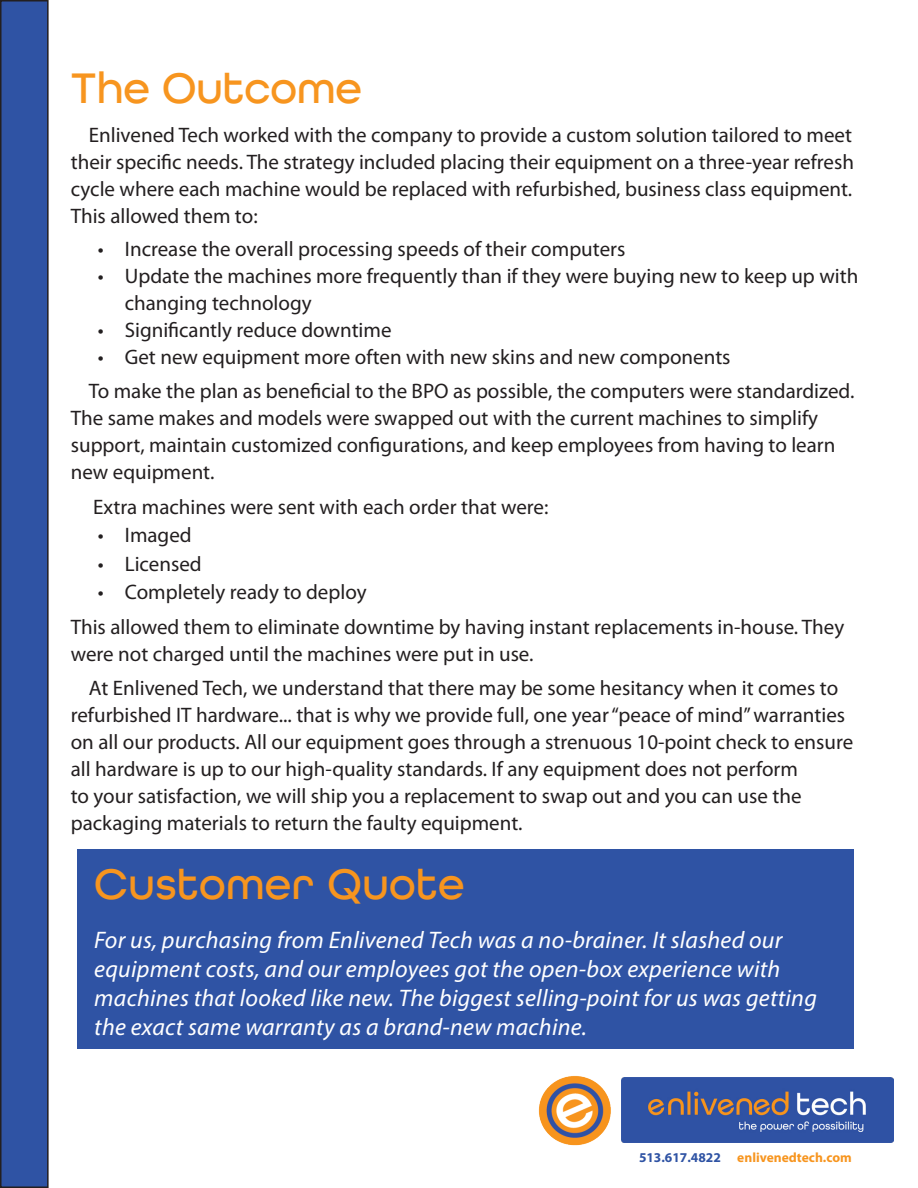
<style>
.page{position:relative;width:918px;height:1188px;background:#fff}
.page>*{position:absolute;margin:0;border:0;box-sizing:border-box;transform-origin:0 0}
.t1{font:500 45px "All Round Gothic";letter-spacing:.01em;color:#f7951f}
.t2{font:italic 24px/28.8px "Myriad Pro";letter-spacing:.01em;color:#fff}
.t3{font:21px/27px "Myriad Pro";color:#231f20}
.t4{font:700 13.5px "Myriad Pro";color:#f7951f}
.s1{color:#2f53a4}
</style>
<div class="page">
<div style="left:1px;top:1px;width:47px;height:1186px;background:#2f53a4"></div>
<div style="left:0;top:0;width:49px;height:1188px;border:2px solid #231f20"></div>
<img style="left:622px;top:1078px;width:272px;height:65px">
<img style="left:538px;top:1075px;width:73px;height:71px">
<div style="left:78px;top:850px;width:776px;height:199px;background:#2f53a4"></div>
<p class="t1" style="left:71px;top:61px;width:293px">The Outcome</p>
<p class="t3" style="left:71px;top:121px;width:785px;text-align:justify;text-indent:18px">Enlivened Tech worked with the company to provide a custom solution tailored to meet their specific needs. The strategy included placing their equipment on a three-year refresh cycle where each machine would be replaced with refurbished, business class equipment.<br>This allowed them to:</p>
<p class="t3" style="left:98px;top:235px;width:529px">• Increase the overall processing speeds of their computers</p>
<p class="t3" style="left:125px;top:262px;width:735px;text-indent:-27px">• Update the machines more frequently than if they were buying new to keep up with changing technology</p>
<p class="t3" style="left:98px;top:316px;width:295px">• Significantly reduce downtime</p>
<p class="t3" style="left:98px;top:343px;width:634px">• Get new equipment more often with new skins and new components</p>
<p class="t3" style="left:71px;top:377px;width:785px;text-indent:18px">To make the plan as beneficial to the BPO as possible, the computers were standardized.<br>The same makes and models were swapped out with the current machines to simplify support, maintain customized configurations, and keep employees from having to learn new equipment.</p>
<p class="t3" style="left:93px;top:493px;width:457px">Extra machines were sent with each order that were:</p>
<p class="t3" style="left:98px;top:521px;width:95px">• Imaged</p>
<p class="t3" style="left:98px;top:550px;width:105px">• Licensed</p>
<p class="t3" style="left:98px;top:578px;width:270px">• Completely ready to deploy</p>
<p class="t3" style="left:71px;top:613px;width:775px">This allowed them to eliminate downtime by having instant replacements in-house. They were not charged until the machines were put in use.</p>
<p class="t3" style="left:71px;top:674px;width:784px;text-indent:18px">At Enlivened Tech, we understand that there may be some hesitancy when it comes to refurbished IT hardware... that is why we provide full, one year “peace of mind” warranties on all our products. All our equipment goes through a strenuous 10-point check to ensure all hardware is up to our high-quality standards. If any equipment does not perform<br>to your satisfaction, we will ship you a replacement to swap out and you can use the packaging materials to return the faulty equipment.</p>
<p class="t1" style="left:94px;top:857px;width:372px">Customer Quote</p>
<p class="t2" style="left:94px;top:926px;width:724px">For us, purchasing from Enlivened Tech was a no-brainer. It slashed our equipment costs, and our employees got the open-box experience with machines that looked like new. The biggest selling-point for us was getting the exact same warranty as a brand-new machine.</p>
<p class="t4" style="left:639px;top:1149px;width:214px"><span class="s1">513.617.4822</span> enlivenedtech.com</p>
</div>
